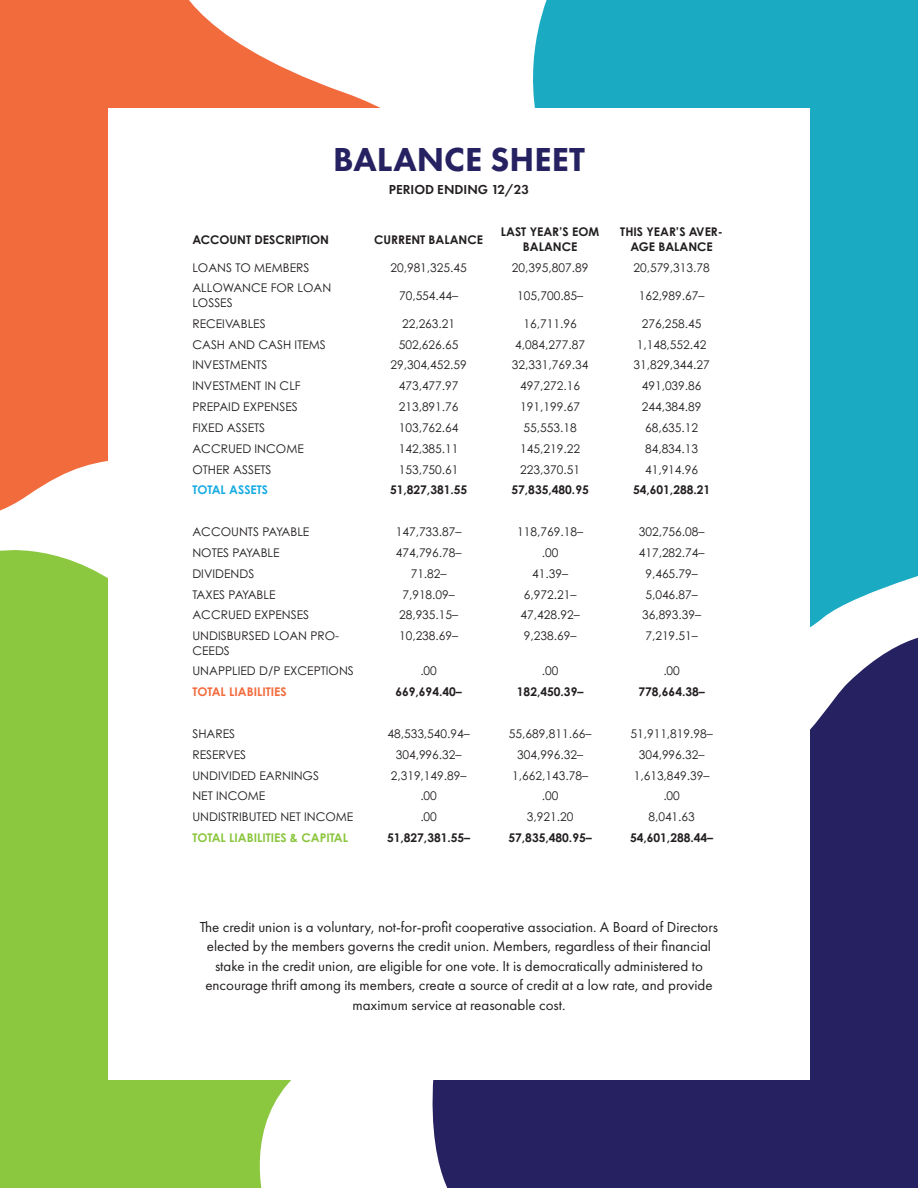
<style>
.page{position:relative;width:918px;height:1188px;background:#fff}
.page>*{position:absolute;margin:0;border:0;box-sizing:border-box;transform-origin:0 0}
.t1{font:800 34.5px "Futura PT";color:#262262}
.t2{font:15px/19.5px "Futura PT";color:#231f20;text-align:center}
.t3{font:600 13.5px "Futura PT";color:#231f20}
.t4{font:12px/14.4px "Century Gothic Pro";color:#231f20}
.t5{font:700 12px/14.4px "Century Gothic Pro";color:#231f20;text-align:center}
.t6{font:700 12px "Century Gothic Pro";color:#8cc63f}
.t7{font:700 12px "Century Gothic Pro";color:#f36c3e}
.t8{font:700 12px "Century Gothic Pro";color:#1aace3}
</style>
<div class="page">
<svg style="left:0;top:0;width:381px;height:511px;fill:#f26b3d"></svg>
<div style="left:533px;top:0;width:385px;height:627px;background:#1aabc2"></div>
<div style="left:485px;top:627px;width:433px;height:561px;background:#262161"></div>
<svg style="left:0;top:550px;width:485px;height:638px;fill:#8cc740"></svg>
<div style="left:108px;top:108px;width:702px;height:972px;background:#fff"></div>
<h2 class="t1" style="left:333px;top:138px;width:253px">BALANCE SHEET</h2>
<p class="t3" style="left:389px;top:181px;width:142px">PERIOD ENDING 12/23</p>
<p class="t5" style="left:192px;top:232px;width:138px">ACCOUNT DESCRIPTION</p>
<p class="t5" style="left:374px;top:232px;width:110px">CURRENT BALANCE</p>
<p class="t5" style="left:501px;top:225px;width:100px">LAST YEAR’S EOM<br>BALANCE</p>
<p class="t5" style="left:620px;top:225px;width:104px">THIS YEAR’S AVER-<br>AGE BALANCE</p>
<p class="t4" style="left:192px;top:260px;width:118px">LOANS TO MEMBERS</p>
<p class="t4" style="left:390px;top:260px;width:78px">20,981,325.45</p>
<p class="t4" style="left:512px;top:260px;width:78px">20,395,807.89</p>
<p class="t4" style="left:633px;top:260px;width:78px">20,579,313.78</p>
<p class="t4" style="left:192px;top:281px;width:140px">ALLOWANCE FOR LOAN<br>LOSSES</p>
<p class="t4" style="left:399px;top:288px;width:61px">70,554.44–</p>
<p class="t4" style="left:517px;top:288px;width:67px">105,700.85–</p>
<p class="t4" style="left:639px;top:288px;width:67px">162,989.67–</p>
<p class="t4" style="left:192px;top:316px;width:75px">RECEIVABLES</p>
<p class="t4" style="left:402px;top:316px;width:55px">22,263.21</p>
<p class="t4" style="left:524px;top:316px;width:55px">16,711.96</p>
<p class="t4" style="left:642px;top:316px;width:61px">276,258.45</p>
<p class="t4" style="left:192px;top:337px;width:135px">CASH AND CASH ITEMS</p>
<p class="t4" style="left:399px;top:337px;width:61px">502,626.65</p>
<p class="t4" style="left:515px;top:337px;width:71px">4,084,277.87</p>
<p class="t4" style="left:637px;top:337px;width:71px">1,148,552.42</p>
<p class="t4" style="left:192px;top:358px;width:76px">INVESTMENTS</p>
<p class="t4" style="left:390px;top:358px;width:78px">29,304,452.59</p>
<p class="t4" style="left:512px;top:358px;width:78px">32,331,769.34</p>
<p class="t4" style="left:633px;top:358px;width:78px">31,829,344.27</p>
<p class="t4" style="left:192px;top:379px;width:110px">INVESTMENT IN CLF</p>
<p class="t4" style="left:399px;top:379px;width:61px">473,477.97</p>
<p class="t4" style="left:520px;top:379px;width:61px">497,272.16</p>
<p class="t4" style="left:642px;top:379px;width:61px">491,039.86</p>
<p class="t4" style="left:192px;top:399px;width:107px">PREPAID EXPENSES</p>
<p class="t4" style="left:399px;top:399px;width:61px">213,891.76</p>
<p class="t4" style="left:520px;top:399px;width:61px">191,199.67</p>
<p class="t4" style="left:642px;top:399px;width:61px">244,384.89</p>
<p class="t4" style="left:192px;top:420px;width:74px">FIXED ASSETS</p>
<p class="t4" style="left:399px;top:420px;width:61px">103,762.64</p>
<p class="t4" style="left:524px;top:420px;width:55px">55,553.18</p>
<p class="t4" style="left:645px;top:420px;width:55px">68,635.12</p>
<p class="t4" style="left:192px;top:441px;width:113px">ACCRUED INCOME</p>
<p class="t4" style="left:399px;top:441px;width:61px">142,385.11</p>
<p class="t4" style="left:520px;top:441px;width:61px">145,219.22</p>
<p class="t4" style="left:645px;top:441px;width:55px">84,834.13</p>
<p class="t4" style="left:192px;top:462px;width:81px">OTHER ASSETS</p>
<p class="t4" style="left:399px;top:462px;width:61px">153,750.61</p>
<p class="t4" style="left:520px;top:462px;width:61px">223,370.51</p>
<p class="t4" style="left:645px;top:462px;width:55px">41,914.96</p>
<p class="t8" style="left:192px;top:483px;width:77px">TOTAL ASSETS</p>
<p class="t5" style="left:390px;top:483px;width:79px">51,827,381.55</p>
<p class="t5" style="left:512px;top:483px;width:79px">57,835,480.95</p>
<p class="t5" style="left:633px;top:483px;width:79px">54,601,288.21</p>
<p class="t4" style="left:192px;top:524px;width:118px">ACCOUNTS PAYABLE</p>
<p class="t4" style="left:396px;top:524px;width:67px">147,733.87–</p>
<p class="t4" style="left:517px;top:524px;width:67px">118,769.18–</p>
<p class="t4" style="left:639px;top:524px;width:67px">302,756.08–</p>
<p class="t4" style="left:192px;top:545px;width:89px">NOTES PAYABLE</p>
<p class="t4" style="left:396px;top:545px;width:67px">474,796.78–</p>
<p class="t4" style="left:542px;top:545px;width:18px">.00</p>
<p class="t4" style="left:639px;top:545px;width:67px">417,282.74–</p>
<p class="t4" style="left:192px;top:566px;width:63px">DIVIDENDS</p>
<p class="t4" style="left:411px;top:566px;width:37px">71.82–</p>
<p class="t4" style="left:532px;top:566px;width:37px">41.39–</p>
<p class="t4" style="left:645px;top:566px;width:54px">9,465.79–</p>
<p class="t4" style="left:192px;top:587px;width:85px">TAXES PAYABLE</p>
<p class="t4" style="left:402px;top:587px;width:54px">7,918.09–</p>
<p class="t4" style="left:524px;top:587px;width:54px">6,972.21–</p>
<p class="t4" style="left:645px;top:587px;width:54px">5,046.87–</p>
<p class="t4" style="left:192px;top:608px;width:118px">ACCRUED EXPENSES</p>
<p class="t4" style="left:399px;top:608px;width:61px">28,935.15–</p>
<p class="t4" style="left:521px;top:608px;width:61px">47,428.92–</p>
<p class="t4" style="left:642px;top:608px;width:61px">36,893.39–</p>
<p class="t4" style="left:192px;top:629px;width:148px">UNDISBURSED LOAN PRO-<br>CEEDS</p>
<p class="t4" style="left:399px;top:629px;width:61px">10,238.69–</p>
<p class="t4" style="left:524px;top:629px;width:54px">9,238.69–</p>
<p class="t4" style="left:645px;top:629px;width:54px">7,219.51–</p>
<p class="t4" style="left:192px;top:664px;width:163px">UNAPPLIED D/P EXCEPTIONS</p>
<p class="t4" style="left:420px;top:664px;width:18px">.00</p>
<p class="t4" style="left:542px;top:664px;width:18px">.00</p>
<p class="t4" style="left:663px;top:664px;width:18px">.00</p>
<p class="t7" style="left:192px;top:684px;width:96px">TOTAL LIABILITIES</p>
<p class="t5" style="left:395px;top:685px;width:68px">669,694.40–</p>
<p class="t5" style="left:517px;top:685px;width:68px">182,450.39–</p>
<p class="t5" style="left:638px;top:685px;width:68px">778,664.38–</p>
<p class="t4" style="left:192px;top:726px;width:44px">SHARES</p>
<p class="t4" style="left:387px;top:726px;width:84px">48,533,540.94–</p>
<p class="t4" style="left:509px;top:726px;width:84px">55,689,811.66–</p>
<p class="t4" style="left:630px;top:726px;width:84px">51,911,819.98–</p>
<p class="t4" style="left:192px;top:747px;width:55px">RESERVES</p>
<p class="t4" style="left:396px;top:747px;width:67px">304,996.32–</p>
<p class="t4" style="left:517px;top:747px;width:67px">304,996.32–</p>
<p class="t4" style="left:639px;top:747px;width:67px">304,996.32–</p>
<p class="t4" style="left:192px;top:768px;width:128px">UNDIVIDED EARNINGS</p>
<p class="t4" style="left:391px;top:768px;width:77px">2,319,149.89–</p>
<p class="t4" style="left:512px;top:768px;width:77px">1,662,143.78–</p>
<p class="t4" style="left:634px;top:768px;width:77px">1,613,849.39–</p>
<p class="t4" style="left:192px;top:789px;width:74px">NET INCOME</p>
<p class="t4" style="left:420px;top:789px;width:18px">.00</p>
<p class="t4" style="left:542px;top:789px;width:18px">.00</p>
<p class="t4" style="left:663px;top:789px;width:18px">.00</p>
<p class="t4" style="left:192px;top:810px;width:162px">UNDISTRIBUTED NET INCOME</p>
<p class="t4" style="left:420px;top:810px;width:18px">.00</p>
<p class="t4" style="left:527px;top:810px;width:48px">3,921.20</p>
<p class="t4" style="left:648px;top:810px;width:48px">8,041.63</p>
<p class="t6" style="left:192px;top:830px;width:157px">TOTAL LIABILITIES &amp; CAPITAL</p>
<p class="t5" style="left:387px;top:830px;width:85px">51,827,381.55–</p>
<p class="t5" style="left:509px;top:830px;width:85px">57,835,480.95–</p>
<p class="t5" style="left:630px;top:830px;width:85px">54,601,288.44–</p>
<p class="t2" style="left:200px;top:917px;width:520px">The credit union is a voluntary, not-for-profit cooperative association. A Board of Directors elected by the members governs the credit union. Members, regardless of their financial stake in the credit union, are eligible for one vote. It is democratically administered to encourage thrift among its members, create a source of credit at a low rate, and provide maximum service at reasonable cost.</p>
</div>
